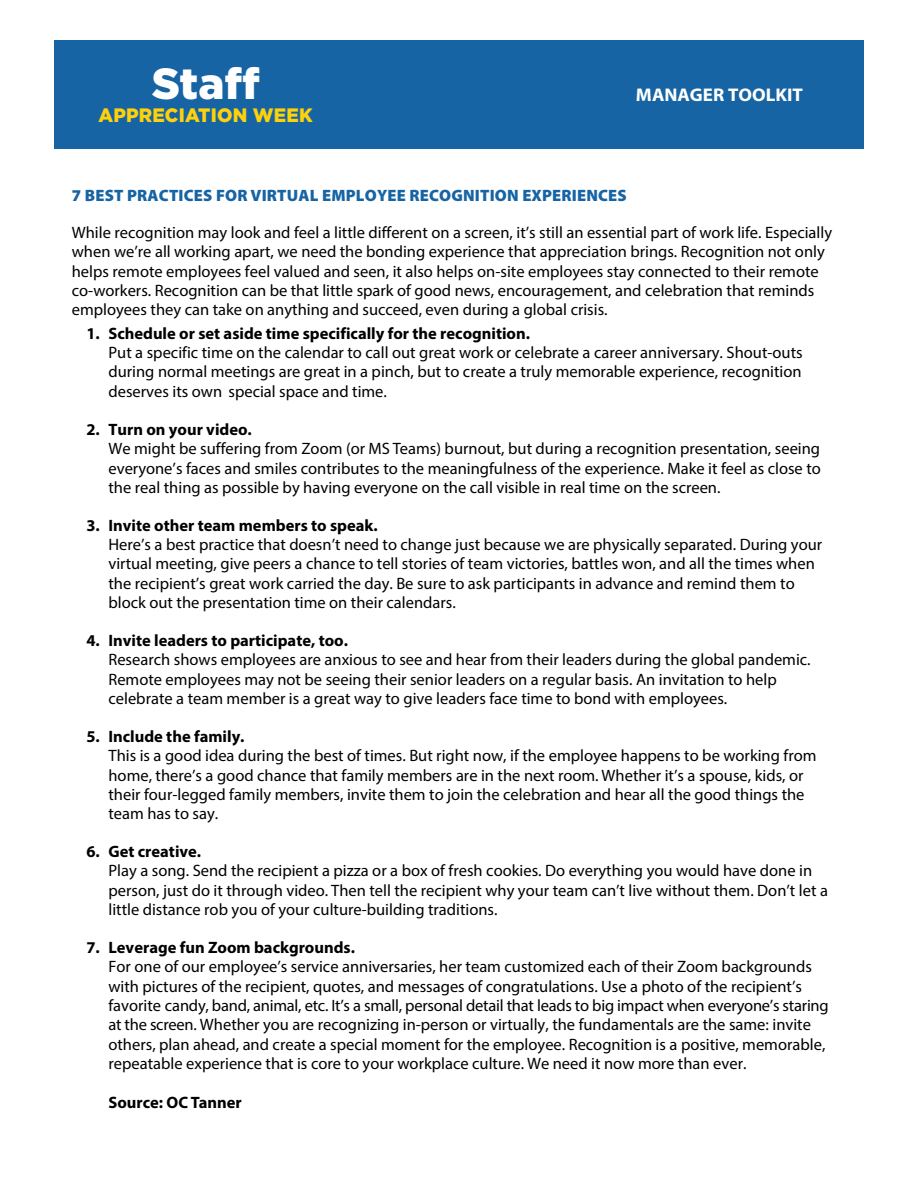
<style>
.page{position:relative;width:918px;height:1189px;background:#fff}
.page>*{position:absolute;margin:0;border:0;box-sizing:border-box;transform-origin:0 0}
.t1{font:900 43.5px "Gotham";color:#fff}
.t2{font:900 19.35px "Gotham";letter-spacing:.01em;color:#fdd10c;scale:.96 1}
.t3{font:700 18.45px "Myriad Pro";color:#fff}
.t4{font:16.5px/19.4px "Myriad Pro";color:#000}
.t5{font:700 16.5px "Myriad Pro";color:#000}
.t6{font:900 16.5px "Myriad Pro";letter-spacing:.01em;color:#1764a4}
</style>
<div class="page">
<div style="left:54px;top:40px;width:810px;height:108px;background:#1764a4"></div>
<h1 class="t1" style="left:152px;top:58px;width:109px">Staff</h1>
<p class="t2" style="left:98px;top:104px;width:225px">APPRECIATION WEEK</p>
<p class="t3" style="left:636px;top:83px;width:168px">MANAGER TOOLKIT</p>
<p class="t6" style="left:72px;top:185px;width:556px">7 BEST PRACTICES FOR VIRTUAL EMPLOYEE RECOGNITION EXPERIENCES</p>
<p class="t4" style="left:72px;top:223px;width:762px">While recognition may look and feel a little different on a screen, it’s still an essential part of work life. Especially when we’re all working apart, we need the bonding experience that appreciation brings. Recognition not only helps remote employees feel valued and seen, it also helps on-site employees stay connected to their remote co-workers. Recognition can be that little spark of good news, encouragement, and celebration that reminds employees they can take on anything and succeed, even during a global crisis.</p>
<p class="t5" style="left:86px;top:322px;width:445px">1. Schedule or set aside time specifically for the recognition.</p>
<p class="t4" style="left:108px;top:342px;width:696px;text-align:justify">Put a specific time on the calendar to call out great work or celebrate a career anniversary. Shout-outs during normal meetings are great in a pinch, but to create a truly memorable experience, recognition deserves its own special space and time.</p>
<p class="t5" style="left:86px;top:418px;width:167px">2. Turn on your video.</p>
<p class="t4" style="left:108px;top:438px;width:714px;text-align:justify">We might be suffering from Zoom (or MS Teams) burnout, but during a recognition presentation, seeing everyone’s faces and smiles contributes to the meaningfulness of the experience. Make it feel as close to the real thing as possible by having everyone on the call visible in real time on the screen.</p>
<p class="t5" style="left:86px;top:514px;width:293px">3. Invite other team members to speak.</p>
<p class="t4" style="left:108px;top:534px;width:715px">Here’s a best practice that doesn’t need to change just because we are physically separated. During your virtual meeting, give peers a chance to tell stories of team victories, battles won, and all the times when the recipient’s great work carried the day. Be sure to ask participants in advance and remind them to block out the presentation time on their calendars.</p>
<p class="t5" style="left:86px;top:629px;width:263px">4. Invite leaders to participate, too.</p>
<p class="t4" style="left:108px;top:649px;width:704px">Research shows employees are anxious to see and hear from their leaders during the global pandemic.<br>Remote employees may not be seeing their senior leaders on a regular basis. An invitation to help celebrate a team member is a great way to give leaders face time to bond with employees.</p>
<p class="t5" style="left:86px;top:725px;width:160px">5. Include the family.</p>
<p class="t4" style="left:108px;top:745px;width:710px">This is a good idea during the best of times. But right now, if the employee happens to be working from home, there’s a good chance that family members are in the next room. Whether it’s a spouse, kids, or their four-legged family members, invite them to join the celebration and hear all the good things the team has to say.</p>
<p class="t5" style="left:86px;top:840px;width:116px">6. Get creative.</p>
<p class="t4" style="left:108px;top:860px;width:721px">Play a song. Send the recipient a pizza or a box of fresh cookies. Do everything you would have done in person, just do it through video. Then tell the recipient why your team can’t live without them. Don’t let a little distance rob you of your culture-building traditions.</p>
<p class="t5" style="left:86px;top:936px;width:270px">7. Leverage fun Zoom backgrounds.</p>
<p class="t4" style="left:108px;top:956px;width:722px">For one of our employee’s service anniversaries, her team customized each of their Zoom backgrounds with pictures of the recipient, quotes, and messages of congratulations. Use a photo of the recipient’s favorite candy, band, animal, etc. It’s a small, personal detail that leads to big impact when everyone’s staring at the screen. Whether you are recognizing in-person or virtually, the fundamentals are the same: invite others, plan ahead, and create a special moment for the employee. Recognition is a positive, memorable, repeatable experience that is core to your workplace culture. We need it now more than ever.</p>
<p class="t5" style="left:108px;top:1091px;width:135px">Source: OC Tanner</p>
</div>
